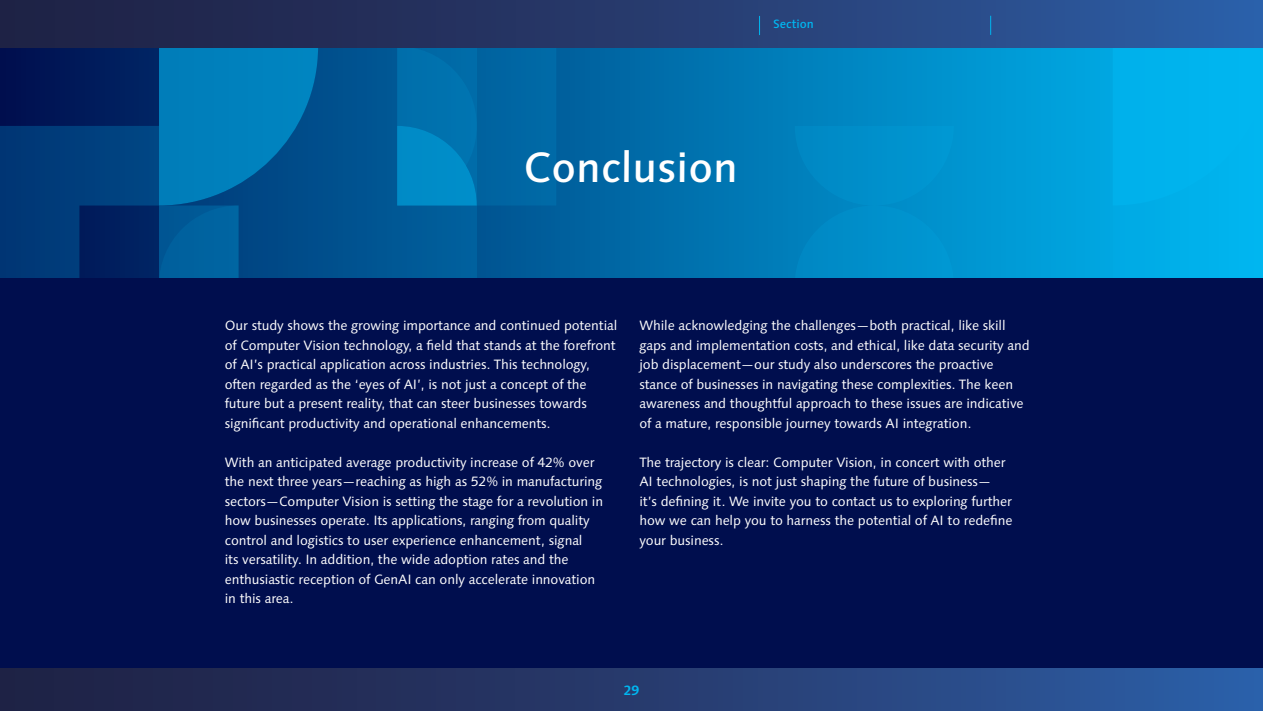
<style>
.page{position:relative;width:1263px;height:711px;background:#fff}
.page>*{position:absolute;margin:0;border:0;box-sizing:border-box;transform-origin:0 0}
.t1{font:500 42.3px "Syntax Next LT Pro";color:#fff}
.t2{font:13.5px/19.5px "Syntax Next LT Pro";letter-spacing:-.01em;color:#fff}
.t3{font:700 13.5px "Syntax Next LT Pro";color:#00b7f1}
.t4{font:500 12px "Syntax Next LT Pro";color:#00b7f1}
</style>
<div class="page">
<div style="left:0;top:190px;width:1263px;height:478px;background:#000e4e"></div>
<svg style="left:477px;top:47px;width:636px;height:230px"></svg>
<svg style="left:318px;top:47px;width:159px;height:230px;fill:#005492"></svg>
<svg style="left:795px;top:126px;width:159px;height:151px"></svg>
<svg style="left:397px;top:47px;width:159px;height:158px"></svg>
<svg style="left:0;top:47px;width:318px;height:230px"></svg>
<div style="left:1113px;top:47px;width:150px;height:230px;background:#00b3ed"></div>
<div style="left:0;top:668px;width:1263px;height:42px;background:linear-gradient(to right,#1f1d3d,#2d5ca4)"></div>
<div style="left:0;top:0;width:1263px;height:47px;background:linear-gradient(to right,#1f1d3d,#2d5ca4)"></div>
<svg style="left:759px;top:16px;width:1px;height:19px"></svg>
<svg style="left:990px;top:16px;width:1px;height:19px"></svg>
<p class="t4" style="left:773px;top:17px;width:42px">Section</p>
<h1 class="t1" style="left:524px;top:140px;width:216px">Conclusion</h1>
<p class="t2" style="left:225px;top:315px;width:394px">Our study shows the growing importance and continued potential of Computer Vision technology, a field that stands at the forefront of AI’s practical application across industries. This technology, often regarded as the ‘eyes of AI’, is not just a concept of the future but a present reality, that can steer businesses towards significant productivity and operational enhancements.</p>
<p class="t2" style="left:225px;top:452px;width:380px">With an anticipated average productivity increase of 42% over the next three years—reaching as high as 52% in manufacturing sectors—Computer Vision is setting the stage for a revolution in how businesses operate. Its applications, ranging from quality control and logistics to user experience enhancement, signal<br>its versatility. In addition, the wide adoption rates and the enthusiastic reception of GenAI can only accelerate innovation in this area.</p>
<p class="t2" style="left:639px;top:315px;width:392px">While acknowledging the challenges—both practical, like skill gaps and implementation costs, and ethical, like data security and job displacement—our study also underscores the proactive stance of businesses in navigating these complexities. The keen awareness and thoughtful approach to these issues are indicative of a mature, responsible journey towards AI integration.</p>
<p class="t2" style="left:639px;top:452px;width:375px">The trajectory is clear: Computer Vision, in concert with other AI technologies, is not just shaping the future of business—<br>it’s defining it. We invite you to contact us to exploring further how we can help you to harness the potential of AI to redefine your business.</p>
<p class="t3" style="left:624px;top:681px;width:17px">29</p>
</div>
